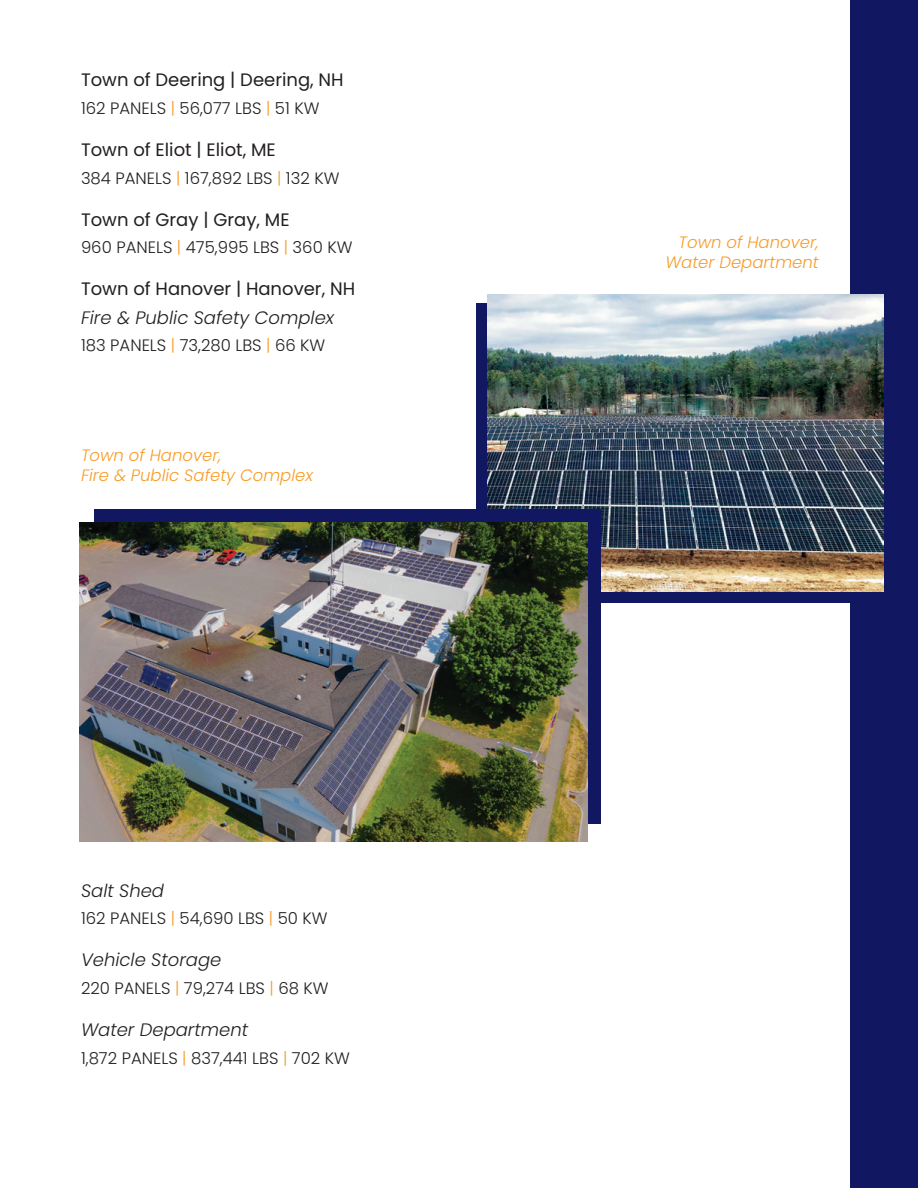
<style>
.page{position:relative;width:918px;height:1188px;background:#121761}
.page>*{position:absolute;margin:0;border:0;box-sizing:border-box;transform-origin:0 0}
.Project_List_Name{font:18px "Poppins";color:#231f20}
.Project_List_Addntl{font:italic 300 18px "Poppins";color:#231f20}
.Project_List_Stats{font:300 16.5px "Poppins";color:#231f20}
.t1{font:italic 300 16.5px/19.8px "Poppins";color:#f89c28}
.s1{color:#f89c28}
</style>
<div class="page">
<div style="left:0;top:0;width:850px;height:1188px;background:#fff"></div>
<div style="left:476px;top:303px;width:430px;height:300px;background:#121761"></div>
<img style="left:488px;top:294px;width:396px;height:297px">
<div style="left:94px;top:510px;width:506px;height:314px;background:#121761"></div>
<img style="left:80px;top:522px;width:508px;height:320px">
<p class="Project_List_Name" style="left:81px;top:70px;width:264px">Town of Deering | Deering, NH</p>
<p class="Project_List_Stats" style="left:81px;top:99px;width:240px">162 PANELS <span class="s1">|</span> 56,077 LBS <span class="s1">|</span> 51 KW</p>
<p class="Project_List_Name" style="left:81px;top:139px;width:196px">Town of Eliot | Eliot, ME</p>
<p class="Project_List_Stats" style="left:81px;top:168px;width:260px">384 PANELS <span class="s1">|</span> 167,892 LBS <span class="s1">|</span> 132 KW</p>
<p class="Project_List_Name" style="left:81px;top:209px;width:210px">Town of Gray | Gray, ME</p>
<p class="Project_List_Stats" style="left:81px;top:238px;width:273px">960 PANELS <span class="s1">|</span> 475,995 LBS <span class="s1">|</span> 360 KW</p>
<p class="Project_List_Name" style="left:81px;top:278px;width:276px">Town of Hanover | Hanover, NH</p>
<p class="Project_List_Addntl" style="left:81px;top:307px;width:255px">Fire &amp; Public Safety Complex</p>
<p class="Project_List_Stats" style="left:81px;top:336px;width:246px">183 PANELS <span class="s1">|</span> 73,280 LBS <span class="s1">|</span> 66 KW</p>
<p class="t1" style="left:81px;top:446px;width:234px">Town of Hanover,<br>Fire &amp; Public Safety Complex</p>
<p class="Project_List_Addntl" style="left:81px;top:880px;width:85px">Salt Shed</p>
<p class="Project_List_Stats" style="left:81px;top:909px;width:248px">162 PANELS <span class="s1">|</span> 54,690 LBS <span class="s1">|</span> 50 KW</p>
<p class="Project_List_Addntl" style="left:81px;top:950px;width:142px">Vehicle Storage</p>
<p class="Project_List_Stats" style="left:81px;top:979px;width:249px">220 PANELS <span class="s1">|</span> 79,274 LBS <span class="s1">|</span> 68 KW</p>
<p class="Project_List_Addntl" style="left:81px;top:1019px;width:169px">Water Department</p>
<p class="Project_List_Stats" style="left:81px;top:1048px;width:270px">1,872 PANELS <span class="s1">|</span> 837,441 LBS <span class="s1">|</span> 702 KW</p>
<p class="t1" style="left:665px;top:233px;width:155px;text-align:right">Town of Hanover,<br>Water Department</p>
</div>
